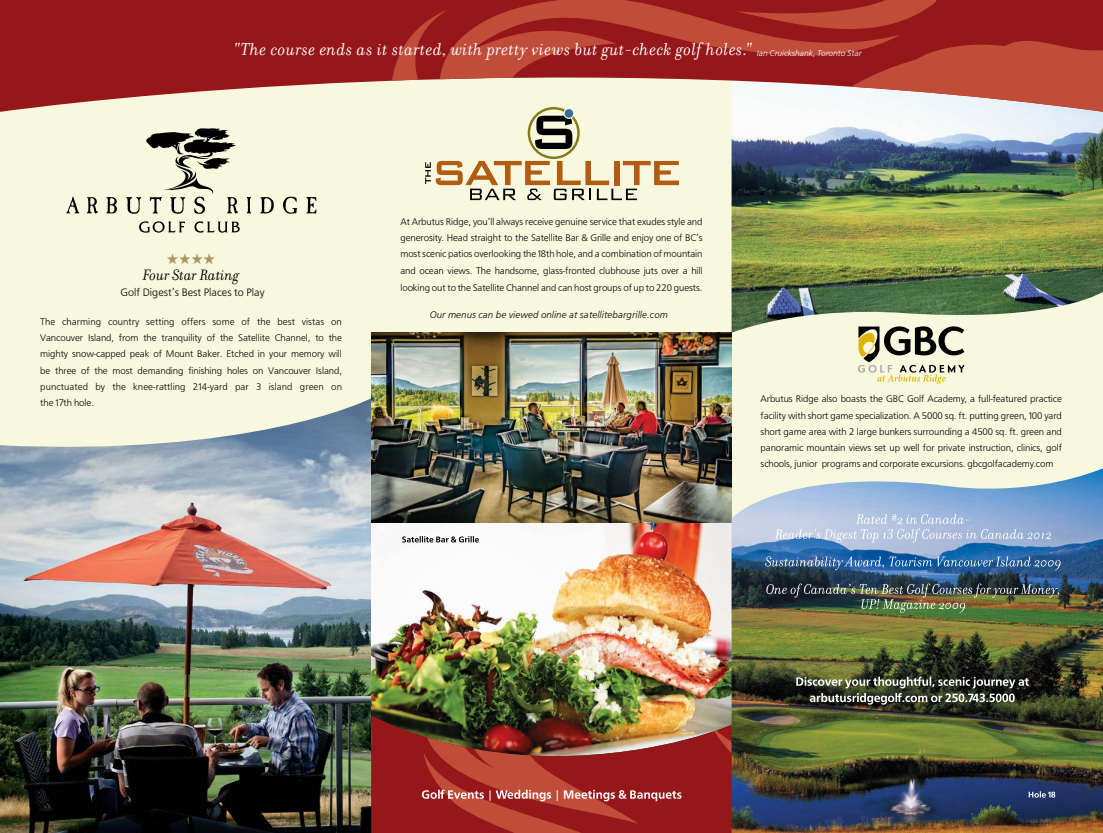
<style>
.page{position:relative;width:1103px;height:833px;background:#fff}
.page>*{position:absolute;margin:0;border:0;box-sizing:border-box;transform-origin:0 0}
.t1{font:italic 18.75px "Filosofia";letter-spacing:.02em;color:#fff}
.t2{font:italic 16.25px "Filosofia";color:#000}
.t3{font:15px "Zapf Dingbats";color:#a9965e}
.t4{font:11.25px "Frutiger";color:#000}
.t5{font:10px/16.2px "Frutiger";letter-spacing:-.01em;color:#000;text-align:justify}
.t6{font:10px "Frutiger Itlic";letter-spacing:.01em;color:#000}
.s1{font-family:"Frutiger Itlic";font-style:normal;font-size:8.75px}
</style>
<div class="page">
<div style="left:0;top:0;width:1102px;height:832px;background:#f7f8de"></div>
<svg style="left:858px;top:332px;width:106px;height:52px"></svg>
<img style="left:0;top:398px;width:371px;height:434px">
<img style="left:731px;top:200px;width:371px;height:132px">
<svg style="left:0;top:0;width:386px;height:112px;fill:#96171a"></svg>
<svg style="left:386px;top:0;width:39px;height:81px;background:#a22724"></svg>
<img style="left:425px;top:0;width:677px;height:200px">
<img style="left:371px;top:332px;width:360px;height:191px">
<svg style="left:139px;top:221px;width:46px;height:11px"></svg>
<svg style="left:194px;top:221px;width:46px;height:12px"></svg>
<svg style="left:66px;top:197px;width:13px;height:16px"></svg>
<svg style="left:87px;top:197px;width:11px;height:16px"></svg>
<svg style="left:106px;top:197px;width:11px;height:16px"></svg>
<svg style="left:247px;top:197px;width:4px;height:16px"></svg>
<svg style="left:260px;top:197px;width:14px;height:16px"></svg>
<svg style="left:283px;top:197px;width:14px;height:17px"></svg>
<svg style="left:306px;top:197px;width:10px;height:16px"></svg>
<svg style="left:126px;top:128px;width:112px;height:86px"></svg>
<img style="left:371px;top:523px;width:360px;height:192px">
<img style="left:371px;top:715px;width:360px;height:117px">
<svg style="left:402px;top:536px;width:77px;height:6px"></svg>
<img style="left:731px;top:468px;width:371px;height:364px">
<img style="left:766px;top:583px;width:293px;height:30px">
<img style="left:765px;top:556px;width:296px;height:14px">
<svg style="left:774px;top:514px;width:277px;height:28px;background:#b2c2de"></svg>
<svg style="left:796px;top:676px;width:233px;height:28px;background:#565b4e"></svg>
<svg style="left:1028px;top:791px;width:27px;height:6px"></svg>
<p class="t1" style="left:234px;top:39px;width:629px">"The course ends as it started, with pretty views but gut-check golf holes." <span class="s1">Ian Cruickshank, Toronto Star</span></p>
<p class="t3" style="left:167px;top:251px;width:50px">★★★★</p>
<p class="t2" style="left:143px;top:266px;width:98px">Four Star Rating</p>
<p class="t4" style="left:121px;top:285px;width:146px">Golf Digest’s Best Places to Play</p>
<p class="t5" style="left:40px;top:314px;width:303px">The charming country setting offers some of the best vistas on Vancouver Island, from the tranquility of the Satellite Channel, to the mighty snow-capped peak of Mount Baker. Etched in your memory will be three of the most demanding finishing holes on Vancouver Island, punctuated by the knee-rattling 214-yard par 3 island green on the 17th hole.</p>
<p class="t5" style="left:400px;top:214px;width:304px">At Arbutus Ridge, you’ll always receive genuine service that exudes style and generosity. Head straight to the Satellite Bar &amp; Grille and enjoy one of BC’s most scenic patios overlooking the 18th hole, and a combination of mountain and ocean views. The handsome, glass-fronted clubhouse juts over a hill</p>
<p class="t5" style="left:400px;top:280px;width:304px">looking out to the Satellite Channel and can host groups of up to 220 guests.</p>
<p class="t6" style="left:430px;top:308px;width:240px">Our menus can be viewed online at satellitebargrille.com</p>
<p class="t5" style="left:760px;top:392px;width:303px">Arbutus Ridge also boasts the GBC Golf Academy, a full-featured practice facility with short game specialization. A 5000 sq. ft. putting green, 100 yard short game area with 2 large bunkers surrounding a 4500 sq. ft. green and panoramic mountain views set up well for private instruction, clinics, golf schools, junior programs and corporate excursions. gbcgolfacademy.com</p>
</div>
